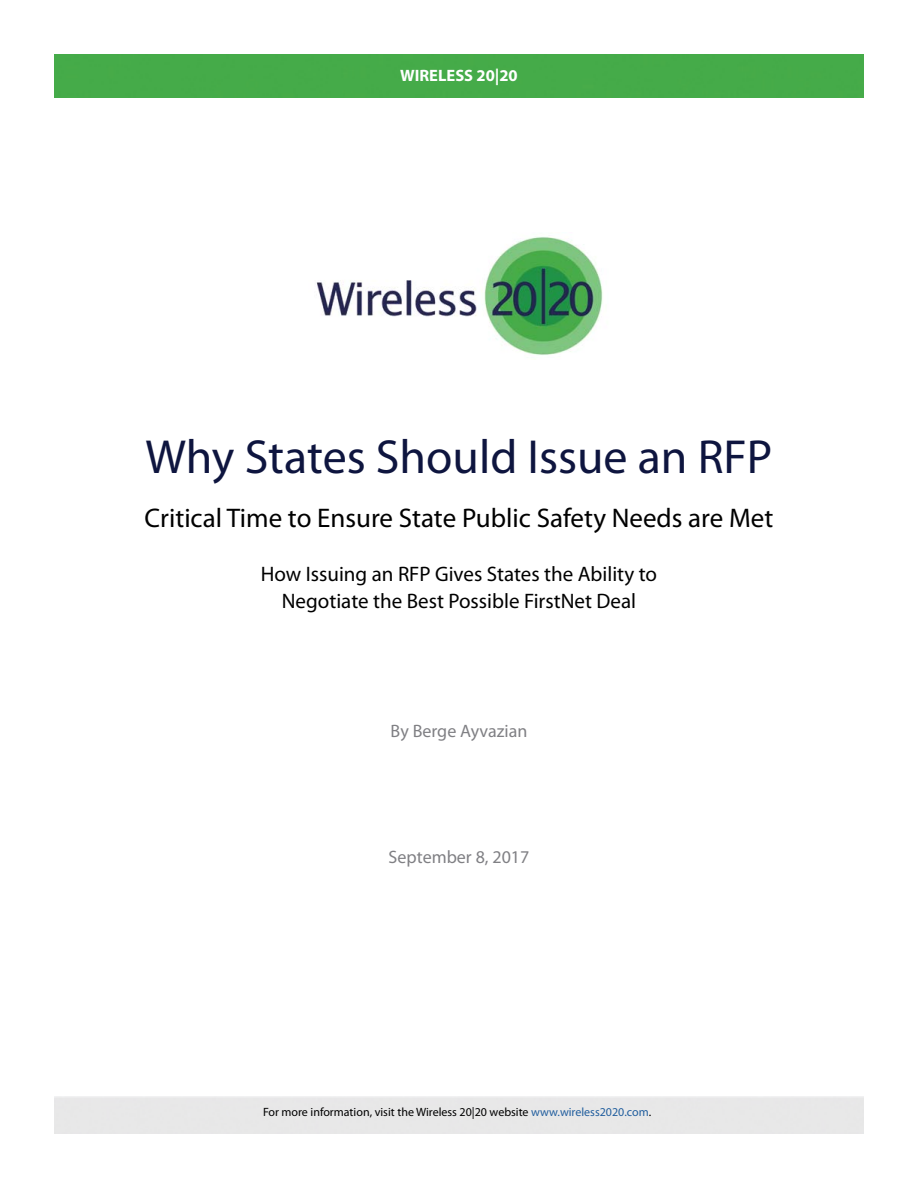
<style>
.page{position:relative;width:918px;height:1188px;background:#fff}
.page>*{position:absolute;margin:0;border:0;box-sizing:border-box;transform-origin:0 0}
.t1{font:48px "Myriad Pro";color:#0e153f}
.t2{font:27px "Myriad Pro";color:#000}
.t3{font:21px/27px "Myriad Pro";color:#000;text-align:center}
.t4{font:18px "Myriad Pro";color:#808084}
.t5{font:700 16.5px "Myriad Pro";color:#fff}
.t6{font:12px "Myriad Pro";color:#000}
.s1{color:#215e9e}
</style>
<div class="page">
<div style="left:54px;top:54px;width:810px;height:44px;background:#45ab49"></div>
<img style="left:316px;top:237px;width:287px;height:118px">
<p class="t5" style="left:400px;top:64px;width:119px">WIRELESS 20|20</p>
<h1 class="t1" style="left:146px;top:427px;width:628px">Why States Should Issue an RFP</h1>
<p class="t2" style="left:145px;top:501px;width:630px">Critical Time to Ensure State Public Safety Needs are Met</p>
<p class="t3" style="left:261px;top:560px;width:398px">How Issuing an RFP Gives States the Ability to<br>Negotiate the Best Possible FirstNet Deal</p>
<p class="t4" style="left:391px;top:719px;width:138px">By Berge Ayvazian</p>
<p class="t4" style="left:389px;top:845px;width:142px">September 8, 2017</p>
<p class="t6" style="left:263px;top:1105px;width:390px">For more information, visit the Wireless 20|20 website <span class="s1">www.wireless2020.com</span>.</p>
</div>
